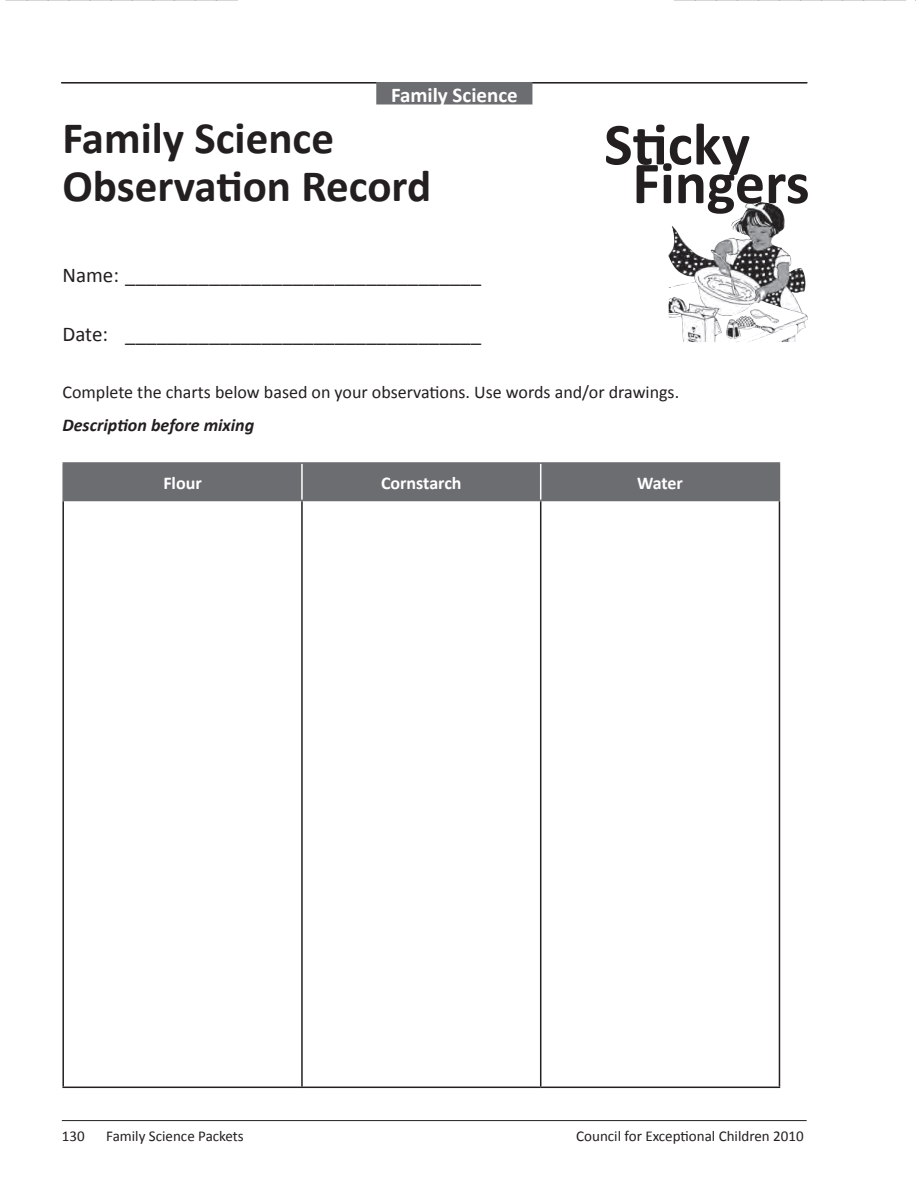
<style>
.page{position:relative;width:919px;height:1188px;background:#fff}
.page>*{position:absolute;margin:0;border:0;box-sizing:border-box;transform-origin:0 0}
.t1{font:700 60px "Calibri";color:#231f20}
.t2{font:700 45px/48px "Calibri";color:#231f20}
.t3{font:21px "Calibri";color:#231f20}
.t4{font:700 21px "Calibri";color:#fff}
.t5{font:18px "Calibri";color:#231f20}
.t6{font:italic 700 18px "Calibri";color:#231f20}
.t7{font:700 18px "Calibri";color:#fff}
.t8{font:15px "Calibri";color:#231f20}
</style>
<div class="page">
<hr style="left:62px;top:1120px;width:744px;height:1px;background:#231f20">
<hr style="left:61px;top:82px;width:745px;height:1px;background:#231f20">
<div style="left:64px;top:464px;width:714px;height:36px;background:#6c6d70"></div>
<hr style="left:62px;top:501px;width:2px;height:586px;background:#231f20">
<hr style="left:301px;top:501px;width:1px;height:586px;background:#231f20">
<hr style="left:539px;top:501px;width:2px;height:586px;background:#231f20">
<hr style="left:778px;top:501px;width:1px;height:586px;background:#231f20">
<hr style="left:62px;top:1087px;width:240px;height:1px;background:#231f20">
<hr style="left:302px;top:1087px;width:238px;height:1px;background:#231f20">
<hr style="left:540px;top:1087px;width:239px;height:1px;background:#231f20">
<hr style="left:301px;top:464px;width:1px;height:36px;background:#fff">
<hr style="left:539px;top:464px;width:2px;height:36px;background:#fff">
<hr style="left:62px;top:462px;width:240px;height:2px;background:#6c6d70">
<hr style="left:62px;top:464px;width:2px;height:36px;background:#6c6d70">
<hr style="left:302px;top:462px;width:238px;height:2px;background:#6c6d70">
<hr style="left:540px;top:462px;width:239px;height:2px;background:#6c6d70">
<hr style="left:778px;top:464px;width:1px;height:36px;background:#6c6d70">
<hr style="left:62px;top:500px;width:240px;height:1px;background:#6c6d70">
<hr style="left:302px;top:500px;width:238px;height:1px;background:#6c6d70">
<hr style="left:540px;top:500px;width:239px;height:1px;background:#6c6d70">
<img style="left:668px;top:201px;width:137px;height:141px">
<div style="left:376px;top:82px;width:156px;height:22px;background:#6c6d70"></div>
<svg style="left:5px;top:0;width:233px;height:1px"></svg>
<svg style="left:673px;top:0;width:232px;height:1px"></svg>
<p class="t4" style="left:391px;top:82px;width:128px">Family Science</p>
<h2 class="t2" style="left:62px;top:112px;width:370px">Family Science<br>Observation Record</h2>
<p class="t3" style="left:62px;top:262px;width:420px">Name: __________________________________</p>
<h1 class="t1" style="left:604px;top:107px;width:147px">Sticky</h1>
<h1 class="t1" style="left:632px;top:146px;width:179px">Fingers</h1>
<p class="t3" style="left:62px;top:321px;width:420px">Date: __________________________________</p>
<p class="t5" style="left:62px;top:381px;width:618px">Complete the charts below based on your observations. Use words and/or drawings.</p>
<p class="t6" style="left:62px;top:414px;width:193px">Description before mixing</p>
<p class="t7" style="left:163px;top:471px;width:40px">Flour</p>
<p class="t7" style="left:381px;top:471px;width:82px">Cornstarch</p>
<p class="t7" style="left:636px;top:471px;width:47px">Water</p>
<p class="t8" style="left:62px;top:1127px;width:24px">130</p>
<p class="t8" style="left:106px;top:1127px;width:139px">Family Science Packets</p>
<p class="t8" style="left:576px;top:1127px;width:229px">Council for Exceptional Children 2010</p>
</div>
